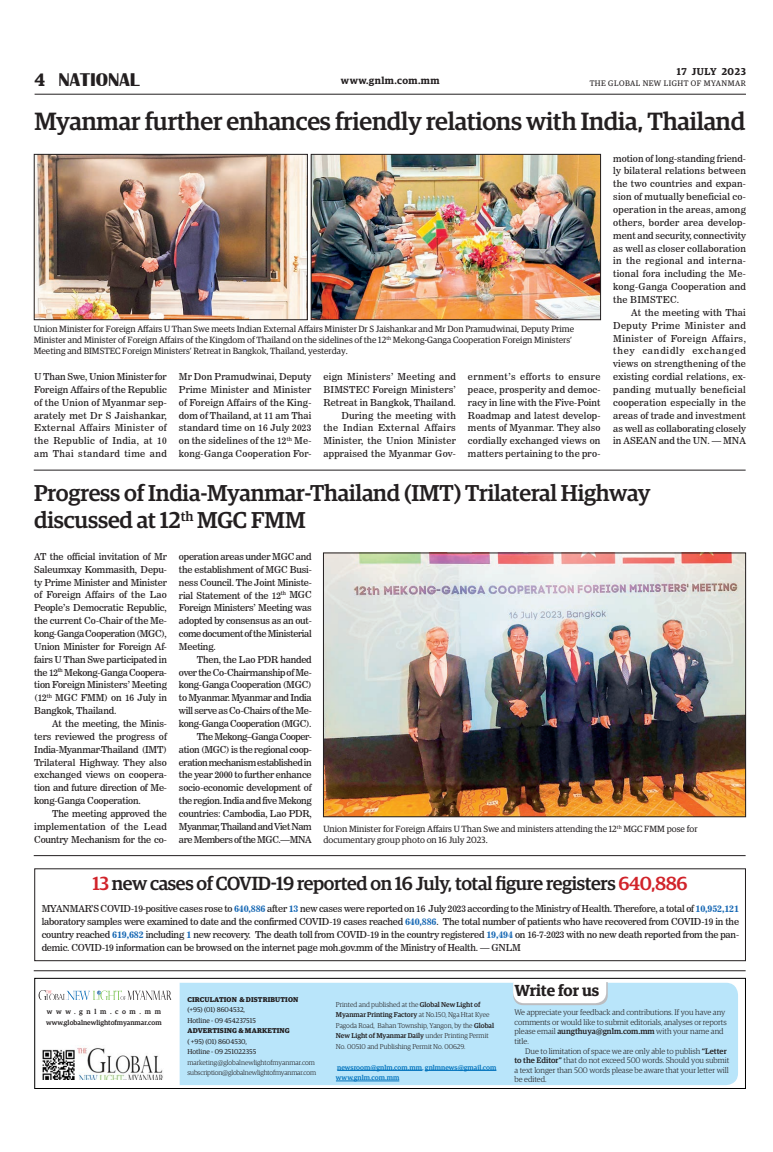
<style>
.page{position:relative;width:773px;height:1152px;background:#fff}
.page>*{position:absolute;margin:0;border:0;box-sizing:border-box;transform-origin:0 0}
._2_Clm_Head{font:500 25px "Guardian Egyp";letter-spacing:-.01em;color:#231f20}
._2_Clm_Head-2{font:500 23px/27.6px "Guardian Egyp";letter-spacing:-.01em;color:#231f20}
._2_Clm_Head-3{font:500 19px "Guardian Egyp";letter-spacing:-.02em;color:#231f20}
.t1{font:700 19px "Britannic";color:#231f20}
.t2{font:600 18px "Guardian Egyp";color:#231f20}
.t3{font:600 16px "Guardian Egyp";letter-spacing:-.005em;color:#231f20}
.t4{font:600 10px "Guardian Egyp";letter-spacing:.05em;color:#231f20}
._2nd_Body{font:9.5px/12.9px "News 706 BT Roman C";color:#231f20;text-align:justify}
.Normal_Para{font:9.5px/12.9px "News 706 BT Roman C";letter-spacing:.015em;color:#231f20;text-align:justify}
.t5{font:9px/10.8px "Guardian Egyp";color:#231f20}
.t6{font:300 8px/9.6px "Guardian Egyp";color:#231f20}
.t7{font:8px "Guardian Egyp";letter-spacing:.06em;color:#231f20}
.t8{font:300 7px/10.5px "Guardian Egyp";color:#231f20}
.t9{font:7px "Guardian Egyp";color:#231f20}
.t10{font:500 7px/10.5px "Guardian Egyp";color:#0072bc}
.t11{font:700 7px "Guardian Egyp";letter-spacing:.02em;color:#231f20}
.t12{font:300 7px "Guardian Egyp";letter-spacing:-.02em;color:#231f20}
.t13{font:500 7px "Guardian Egyp";color:#231f20}
.t14{font:500 7px "Guardian Egyp";letter-spacing:.52em;color:#231f20}
.s1{color:#d1232a}
.s2{font-family:"News 706 BT Bold C";color:#1768b4}
.s3{font-weight:500}
</style>
<div class="page">
<hr style="left:35px;top:94px;width:711px;height:1px;background:#231f20">
<hr style="left:34px;top:971px;width:711px;height:1px;background:#231f20">
<hr style="left:34px;top:855px;width:711px;height:1px;background:#231f20">
<hr style="left:34px;top:470px;width:711px;height:1px;background:#231f20">
<div style="left:180px;top:983px;width:558px;height:102px;background:#b9e5fa"></div>
<svg style="left:39px;top:990px;width:132px;height:9px"></svg>
<img style="left:42px;top:1047px;width:121px;height:33px">
<hr style="left:337px;top:1070px;width:85px;height:1px;background:#0072bc">
<hr style="left:425px;top:1070px;width:39px;height:1px;background:#0072bc">
<hr style="left:464px;top:1070px;width:32px;height:1px;background:#0072bc">
<hr style="left:336px;top:1081px;width:63px;height:1px;background:#0072bc">
<div style="left:34px;top:978px;width:712px;height:111px;border:1px solid #000"></div>
<svg style="left:513px;top:979px;width:94px;height:26px"></svg>
<img style="left:36px;top:156px;width:269px;height:162px">
<div style="left:34px;top:154px;width:273px;height:166px;border:1px solid #231f20"></div>
<img style="left:313px;top:156px;width:285px;height:162px">
<div style="left:311px;top:154px;width:289px;height:166px;border:1px solid #231f20"></div>
<img style="left:325px;top:555px;width:418px;height:260px">
<div style="left:323px;top:553px;width:422px;height:264px;border:1px solid #231f20"></div>
<div style="left:34px;top:868px;width:712px;height:93px;border:1px solid #231f20"></div>
<h3 class="t2" style="left:35px;top:67px;width:12px">4</h3>
<p class="t4" style="left:677px;top:64px;width:70px">17 JULY 2023</p>
<h3 class="t1" style="left:58px;top:69px;width:83px">NATIONAL</h3>
<p class="t4" style="left:341px;top:73px;width:100px">www.gnlm.com.mm</p>
<p class="t7" style="left:589px;top:78px;width:158px">THE GLOBAL NEW LIGHT OF MYANMAR</p>
<p class="_2_Clm_Head" style="left:35px;top:103px;width:712px">Myanmar further enhances friendly relations with India, Thailand</p>
<p class="_2nd_Body" style="left:613px;top:152px;width:134px">motion of long-standing friend&shy;ly bilateral relations between the two countries and expan&shy;sion of mutually beneficial co&shy;operation in the areas, among others, border area develop&shy;ment and security, connectivity as well as closer collaboration in the regional and interna&shy;tional fora including the Me&shy;kong-Ganga Cooperation and the BIMSTEC.</p>
<p class="_2nd_Body" style="left:613px;top:306px;width:134px;text-indent:18px">At the meeting with Thai Deputy Prime Minister and Minister of Foreign Affairs, they candidly exchanged views on strengthening of the existing cordial relations, ex&shy;panding mutually beneficial cooperation especially in the areas of trade and investment as well as collaborating closely in ASEAN and the UN. — MNA</p>
<p class="_2_Clm_Head-2" style="left:34px;top:477px;width:618px">Progress of India-Myanmar-Thailand (IMT) Trilateral Highway discussed at 12<sup>th</sup> MGC FMM</p>
<p class="Normal_Para" style="left:34px;top:550px;width:134px">AT the official invitation of Mr Saleumxay Kommasith, Depu&shy;ty Prime Minister and Minister of Foreign Affairs of the Lao People’s Democratic Republic, the current Co-Chair of the Me&shy;kong-Ganga Cooperation (MGC), Union Minister for Foreign Af&shy;fairs U Than Swe participated in the 12<sup>th</sup> Mekong-Ganga Coopera&shy;tion Foreign Ministers’ Meeting (12<sup>th</sup> MGC FMM) on 16 July in Bangkok, Thailand.</p>
<p class="_2nd_Body" style="left:34px;top:717px;width:134px;text-indent:18px">At the meeting, the Minis&shy;ters reviewed the progress of India-Myanmar-Thailand (IMT)<br>Trilateral Highway. They also exchanged views on coopera&shy;tion and future direction of Me&shy;kong-Ganga Cooperation.</p>
<p class="_2nd_Body" style="left:34px;top:807px;width:134px;text-indent:18px">The meeting approved the implementation of the Lead Country Mechanism for the co-</p>
<p class="t5" style="left:34px;top:323px;width:542px">Union Minister for Foreign Affairs U Than Swe meets Indian External Affairs Minister Dr S Jaishankar and Mr Don Pramudwinai, Deputy Prime<br>Minister and Minister of Foreign Affairs of the Kingdom of Thailand on the sidelines of the 12<sup>th</sup> Mekong-Ganga Cooperation Foreign Ministers’<br>Meeting and BIMSTEC Foreign Ministers’ Retreat in Bangkok, Thailand, yesterday.</p>
<p class="Normal_Para" style="left:34px;top:370px;width:134px">U Than Swe, Union Minister for Foreign Affairs of the Republic of the Union of Myanmar sep&shy;arately met Dr S Jaishankar, External Affairs Minister of the Republic of India, at 10 am Thai standard time and</p>
<p class="Normal_Para" style="left:179px;top:370px;width:134px">Mr Don Pramudwinai, Deputy Prime Minister and Minister of Foreign Affairs of the King&shy;dom of Thailand, at 11 am Thai standard time on 16 July 2023 on the sidelines of the 12<sup>th</sup> Me&shy;kong-Ganga Cooperation For-</p>
<p class="Normal_Para" style="left:323px;top:370px;width:134px">eign Ministers’ Meeting and BIMSTEC Foreign Ministers’ Retreat in Bangkok, Thailand.</p>
<p class="_2nd_Body" style="left:468px;top:370px;width:134px">ernment’s efforts to ensure peace, prosperity and democ&shy;racy in line with the Five-Point Roadmap and latest develop&shy;ments of Myanmar. They also cordially exchanged views on matters pertaining to the pro-</p>
<p class="_2nd_Body" style="left:323px;top:409px;width:134px;text-indent:18px">During the meeting with the Indian External Affairs Minister, the Union Minister appraised the Myanmar Gov-</p>
<p class="_2nd_Body" style="left:179px;top:550px;width:134px">operation areas under MGC and the establishment of MGC Busi&shy;ness Council. The Joint Ministe&shy;rial Statement of the 12<sup>th</sup> MGC Foreign Ministers’ Meeting was adopted by consensus as an out&shy;come document of the Ministerial Meeting.</p>
<p class="_2nd_Body" style="left:179px;top:653px;width:134px;text-indent:18px">Then, the Lao PDR handed over the Co-Chairmanship of Me&shy;kong-Ganga Cooperation (MGC) to Myanmar. Myanmar and India will serve as Co-Chairs of the Me&shy;kong-Ganga Cooperation (MGC).</p>
<p class="_2nd_Body" style="left:179px;top:730px;width:134px;text-indent:18px">The Mekong–Ganga Cooper&shy;ation (MGC) is the regional coop&shy;eration mechanism established in the year 2000 to further enhance socio-economic development of the region. India and five Mekong countries: Cambodia, Lao PDR, Myanmar, Thailand and Viet Nam are Members of the MGC.—MNA</p>
<p class="t5" style="left:323px;top:823px;width:375px">Union Minister for Foreign Affairs U Than Swe and ministers attending the 12<sup>th</sup> MGC FMM pose for documentary group photo on 16 July 2023.</p>
<p class="_2_Clm_Head-3" style="left:92px;top:870px;width:597px"><span class="s1">13</span> new cases of COVID-19 reported on 16 July, total figure registers <span class="s1">640,886</span></p>
<p class="Normal_Para" style="left:42px;top:902px;width:698px">MYANMAR’S COVID-19-positive cases rose to <span class="s2">640,886</span> after <span class="s2">13</span> new cases were reported on 16 July 2023 according to the Ministry of Health. Therefore, a total of <span class="s2">10,952,121 </span>laboratory samples were examined to date and the confirmed COVID-19 cases reached <span class="s2">640,886</span>. The total number of patients who have recovered from COVID-19 in the country reached <span class="s2">619,682</span> including <span class="s2">1</span> new recovery. The death toll from COVID-19 in the country registered <span class="s2">19,494</span> on 16-7-2023 with no new death reported from the pan&shy;demic. COVID-19 information can be browsed on the internet page moh.gov.mm of the Ministry of Health. — GNLM</p>
<p class="t14" style="left:47px;top:1007px;width:116px">www.gnlm.com.mm</p>
<p class="t13" style="left:46px;top:1018px;width:117px">www.globalnewlightofmyanmar.com</p>
<p class="t11" style="left:187px;top:994px;width:112px">CIRCULATION &amp; DISTRIBUTION</p>
<p class="t9" style="left:187px;top:1005px;width:59px">(+95) (01) 8604532,</p>
<p class="t9" style="left:187px;top:1016px;width:70px">Hotline - 09 454237515</p>
<p class="t11" style="left:187px;top:1025px;width:104px">ADVERTISING &amp; MARKETING</p>
<p class="t9" style="left:187px;top:1037px;width:61px">( +95) (01) 8604530,</p>
<p class="t9" style="left:187px;top:1047px;width:70px">Hotline - 09 251022355</p>
<p class="t8" style="left:187px;top:1057px;width:129px">marketing@globalnewlightofmyanmar.com</p>
<p class="t12" style="left:187px;top:1068px;width:130px">subscription@globalnewlightofmyanmar.com</p>
<p class="t8" style="left:336px;top:999px;width:160px">Printed and published at the <span class="s3">Global New Light of Myanmar Printing Factory</span> at No.150, Nga Htat Kyee Pagoda Road, Bahan Township, Yangon, by the <span class="s3">Global New Light of Myanmar Daily</span> under Printing Permit No. 00510 and Publishing Permit No. 00629.</p>
<p class="t10" style="left:336px;top:1061px;width:162px">newsroom@gnlm.com.mm, gnlmnews@gmail.com www.gnlm.com.mm</p>
<p class="t3" style="left:514px;top:979px;width:86px">Write for us</p>
<p class="t6" style="left:514px;top:1007px;width:214px">We appreciate your feedback and contributions. If you have any comments or would like to submit editorials, analyses or reports please email <span class="s3">aungthuya@gnlm.com.mm</span> with your name and title.</p>
<p class="t6" style="left:514px;top:1046px;width:216px;text-indent:11px">Due to limitation of space we are only able to publish <span class="s3">“Letter to the Editor”</span> that do not exceed 500 words. Should you submit a text longer than 500 words please be aware that your letter will be edited.</p>
</div>
